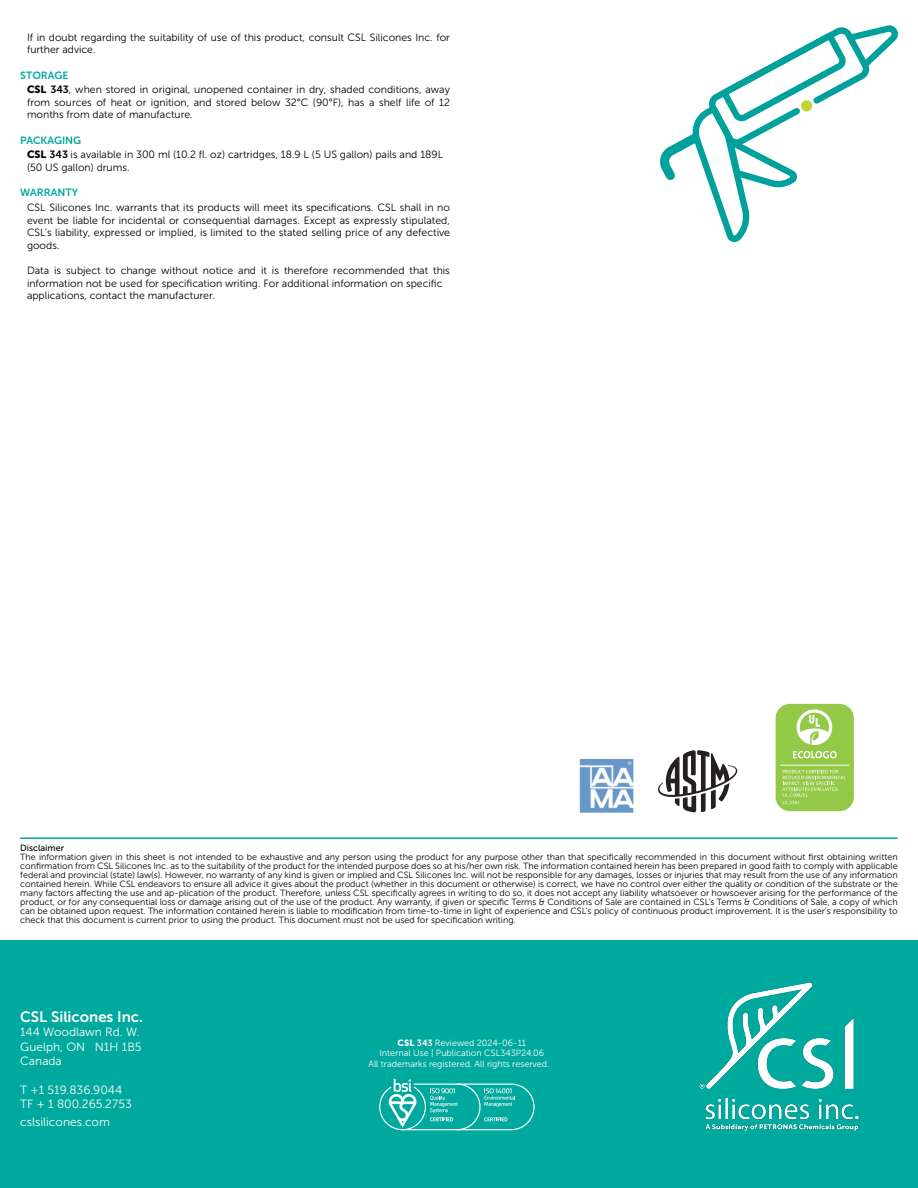
<style>
.page{position:relative;width:918px;height:1188px;background:#fff}
.page>*{position:absolute;margin:0;border:0;box-sizing:border-box;transform-origin:0 0}
.t1{font:15px "Museo Sans 700";color:#fff}
.t2{font:12px/14.4px "Museo Sans 300";color:#fff}
.t3{font:10.5px/12.6px "Museo Sans 300";color:#000}
.t4{font:10.5px "Museo Sans 700";color:#00a99d}
.t5{font:9px/9px "Museo Sans 300";color:#000;text-align:justify}
.t6{font:9px "Museo Sans 300";color:#fff}
.t7{font:9px "Museo Sans 500";color:#000}
.s1{font-family:"Museo Sans 900"}
.s2{font-family:"Museo Sans 700"}
</style>
<div class="page">
<div style="left:1px;top:940px;width:917px;height:248px;background:#00a99d"></div>
<img style="left:699px;top:982px;width:160px;height:149px">
<hr style="left:20px;top:837px;width:878px;height:2px;background:#00a99d">
<svg style="left:379px;top:1079px;width:156px;height:51px"></svg>
<svg style="left:660px;top:25px;width:238px;height:218px"></svg>
<div style="left:801px;top:100px;width:11px;height:11px;background:#bdd631;border-radius:50%"></div>
<div style="left:776px;top:704px;width:78px;height:107px;background:#94c947;border-radius:14px"></div>
<svg style="left:782px;top:770px;width:64px;height:34px"></svg>
<hr style="left:780px;top:765px;width:69px;height:1px;background:#fff">
<svg style="left:793px;top:709px;width:44px;height:49px"></svg>
<svg style="left:658px;top:750px;width:79px;height:62px"></svg>
<img style="left:579px;top:758px;width:55px;height:55px">
<p class="t3" style="left:27px;top:31px;width:424px">If in doubt regarding the suitability of use of this product, consult CSL Silicones Inc. for further advice.</p>
<p class="t4" style="left:20px;top:69px;width:50px">STORAGE</p>
<p class="t3" style="left:27px;top:83px;width:424px;text-align:justify"><span class="s1">CSL</span> <span class="s2">343</span>, when stored in original, unopened container in dry, shaded conditions, away from sources of heat or ignition, and stored below 32°C (90°F), has a shelf life of 12 months from date of manufacture.</p>
<p class="t4" style="left:20px;top:134px;width:63px">PACKAGING</p>
<p class="t3" style="left:27px;top:149px;width:418px"><span class="s1">CSL</span> <span class="s2">343</span> is available in 300 ml (10.2 fl. oz) cartridges, 18.9 L (5 US gallon) pails and 189L (50 US gallon) drums.</p>
<p class="t4" style="left:20px;top:187px;width:60px">WARRANTY</p>
<p class="t3" style="left:27px;top:201px;width:425px;text-align:justify">CSL Silicones Inc. warrants that its products will meet its specifications. CSL shall in no event be liable for incidental or consequential damages. Except as expressly stipulated, CSL’s liability, expressed or implied, is limited to the stated selling price of any defective goods.</p>
<p class="t3" style="left:27px;top:264px;width:424px">Data is subject to change without notice and it is therefore recommended that this information not be used for specification writing. For additional information on specific</p>
<p class="t3" style="left:27px;top:289px;width:189px">applications, contact the manufacturer.</p>
<p class="t7" style="left:20px;top:843px;width:45px">Disclaimer</p>
<p class="t5" style="left:20px;top:852px;width:879px">The information given in this sheet is not intended to be exhaustive and any person using the product for any purpose other than that specifically recommended in this document without first obtaining written confirmation from CSL Silicones Inc. as to the suitability of the product for the intended purpose does so at his/her own risk. The information contained herein has been prepared in good faith to comply with applicable federal and provincial (state) law(s). However, no warranty of any kind is given or implied and CSL Silicones Inc. will not be responsible for any damages, losses or injuries that may result from the use of any information contained herein. While CSL endeavors to ensure all advice it gives about the product (whether in this document or otherwise) is correct, we have no control over either the quality or condition of the substrate or the many factors affecting the use and ap-plication of the product. Therefore, unless CSL specifically agrees in writing to do so, it does not accept any liability whatsoever or howsoever arising for the performance of the product, or for any consequential loss or damage arising out of the use of the product. Any warranty, if given or specific Terms &amp; Conditions of Sale are contained in CSL’s Terms &amp; Conditions of Sale, a copy of which can be obtained upon request. The information contained herein is liable to modification from time-to-time in light of experience and CSL’s policy of continuous product improvement. It is the user’s responsibility to check that this document is current prior to using the product. This document must not be used for specification writing.</p>
<h1 class="t1" style="left:20px;top:1008px;width:124px">CSL Silicones Inc.</h1>
<h2 class="t2" style="left:20px;top:1025px;width:123px">144 Woodlawn Rd. W.<br>Guelph, ON N1H 1B5<br>Canada</h2>
<h2 class="t2" style="left:20px;top:1083px;width:113px">T +1 519.836.9044<br>TF + 1 800.265.2753</h2>
<h2 class="t2" style="left:20px;top:1115px;width:91px">cslsilicones.com</h2>
<p class="t6" style="left:398px;top:1038px;width:130px"><span class="s1">CSL</span> <span class="s2">343</span> Reviewed 2024-06-11</p>
<p class="t6" style="left:380px;top:1048px;width:166px">Internal Use | Publication CSL343P24.06</p>
<p class="t6" style="left:369px;top:1059px;width:182px">All trademarks registered. All rights reserved.</p>
</div>
